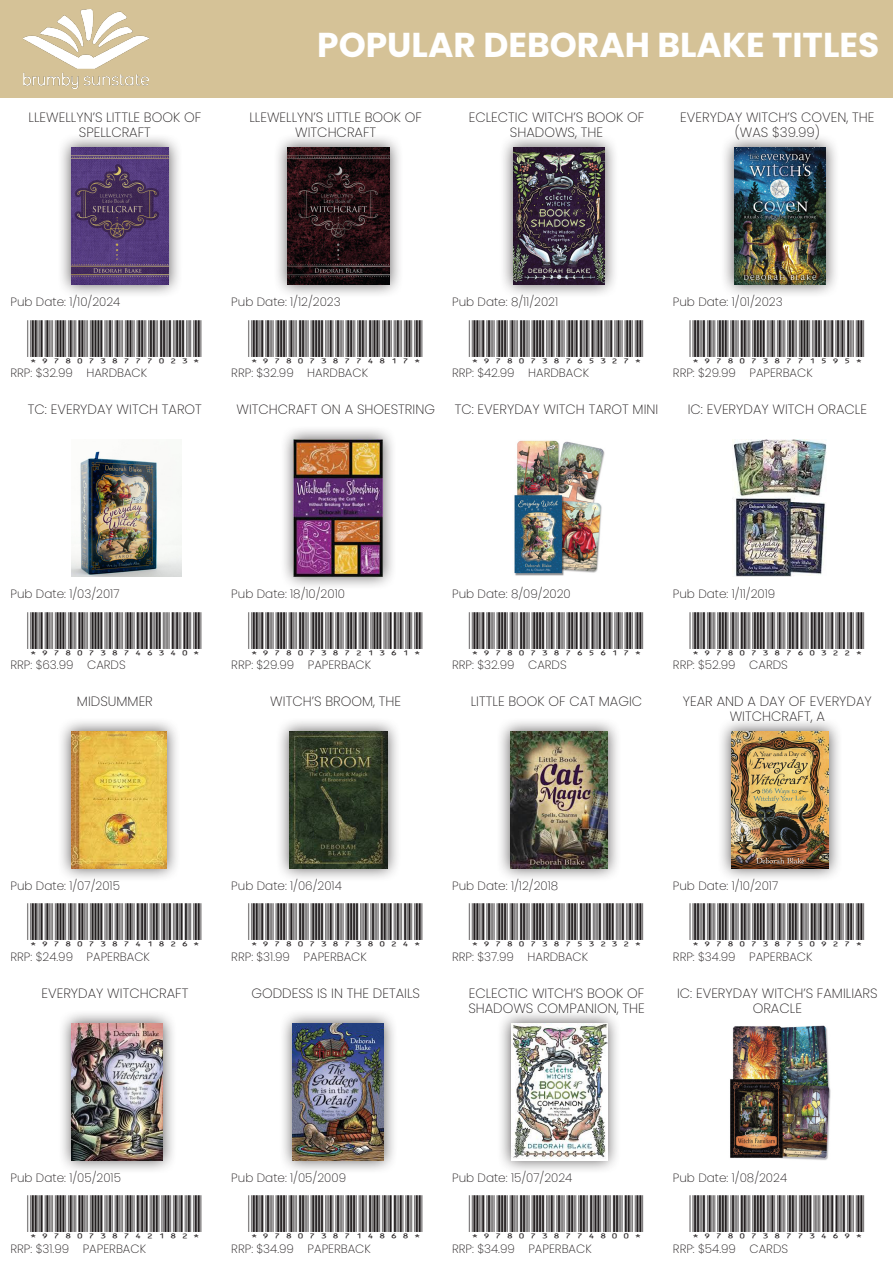
<style>
.page{position:relative;width:893px;height:1263px;background:#fff}
.page>*{position:absolute;margin:0;border:0;box-sizing:border-box;transform-origin:0 0}
.t1{font:700 34.5px "Poppins";color:#fff}
._1_Book_Title{font:200 13.5px/15px "Poppins";color:#231f20;text-align:center}
._2_Book_Info{font:200 12px "Poppins";color:#231f20}
.t2{font:12px "IDAHC39 M Code 39 Barcode";color:#231f20}
</style>
<div class="page">
<div style="left:0;top:0;width:893px;height:98px;background:#d5c297"></div>
<img style="left:24px;top:9px;width:124px;height:79px">
<div style="left:57px;top:133px;width:126px;height:165px;background:#231f20;opacity:.75"></div>
<img style="left:71px;top:147px;width:98px;height:137px">
<div style="left:273px;top:133px;width:131px;height:165px;background:#231f20;opacity:.75"></div>
<img style="left:287px;top:147px;width:102px;height:137px">
<div style="left:499px;top:133px;width:120px;height:165px;background:#231f20;opacity:.75"></div>
<img style="left:513px;top:147px;width:92px;height:137px">
<div style="left:720px;top:133px;width:120px;height:165px;background:#231f20;opacity:.75"></div>
<img style="left:734px;top:147px;width:91px;height:137px">
<img style="left:71px;top:451px;width:111px;height:125px">
<div style="left:279px;top:425px;width:118px;height:165px;background:#231f20;opacity:.75"></div>
<img style="left:294px;top:439px;width:89px;height:137px">
<img style="left:514px;top:440px;width:91px;height:136px">
<img style="left:732px;top:439px;width:95px;height:137px">
<div style="left:57px;top:717px;width:124px;height:165px;background:#231f20;opacity:.75"></div>
<img style="left:71px;top:731px;width:95px;height:137px">
<div style="left:275px;top:717px;width:126px;height:165px;background:#231f20;opacity:.75"></div>
<img style="left:289px;top:731px;width:98px;height:137px">
<div style="left:496px;top:717px;width:126px;height:165px;background:#231f20;opacity:.75"></div>
<img style="left:510px;top:731px;width:98px;height:137px">
<div style="left:717px;top:717px;width:126px;height:165px;background:#231f20;opacity:.75"></div>
<img style="left:731px;top:731px;width:98px;height:137px">
<div style="left:58px;top:1009px;width:119px;height:165px;background:#231f20;opacity:.75"></div>
<img style="left:72px;top:1023px;width:91px;height:137px">
<div style="left:278px;top:1009px;width:120px;height:165px;background:#231f20;opacity:.75"></div>
<img style="left:293px;top:1023px;width:91px;height:137px">
<div style="left:497px;top:1009px;width:124px;height:165px;background:#231f20;opacity:.75"></div>
<img style="left:511px;top:1023px;width:96px;height:137px">
<img style="left:730px;top:1025px;width:101px;height:135px">
<p class="_1_Book_Title" style="left:29px;top:110px;width:174px">LLEWELLYN’S LITTLE BOOK OF<br>SPELLCRAFT</p>
<h1 class="t1" style="left:317px;top:25px;width:564px">POPULAR DEBORAH BLAKE TITLES</h1>
<p class="_1_Book_Title" style="left:249px;top:110px;width:174px">LLEWELLYN’S LITTLE BOOK OF<br>WITCHCRAFT</p>
<p class="_1_Book_Title" style="left:469px;top:110px;width:177px">ECLECTIC WITCH’S BOOK OF<br>SHADOWS, THE</p>
<p class="_1_Book_Title" style="left:680px;top:110px;width:196px">EVERYDAY WITCH’S COVEN, THE (WAS $39.99)</p>
<p class="_2_Book_Info" style="left:10px;top:295px;width:111px">Pub Date: 1/10/2024</p>
<p class="_2_Book_Info" style="left:231px;top:295px;width:111px">Pub Date: 1/12/2023</p>
<p class="_2_Book_Info" style="left:452px;top:295px;width:108px">Pub Date: 8/11/2021</p>
<p class="_2_Book_Info" style="left:673px;top:295px;width:111px">Pub Date: 1/01/2023</p>
<p class="_2_Book_Info" style="left:10px;top:366px;width:138px">RRP: $32.99 HARDBACK</p>
<p class="_2_Book_Info" style="left:231px;top:366px;width:138px">RRP: $32.99 HARDBACK</p>
<p class="_2_Book_Info" style="left:452px;top:366px;width:138px">RRP: $42.99 HARDBACK</p>
<p class="_2_Book_Info" style="left:673px;top:366px;width:141px">RRP: $29.99 PAPERBACK</p>
<p class="_1_Book_Title" style="left:28px;top:402px;width:176px">TC: EVERYDAY WITCH TAROT</p>
<p class="_1_Book_Title" style="left:236px;top:402px;width:200px">WITCHCRAFT ON A SHOESTRING</p>
<p class="_1_Book_Title" style="left:455px;top:402px;width:205px">TC: EVERYDAY WITCH TAROT MINI</p>
<p class="_1_Book_Title" style="left:688px;top:402px;width:181px">IC: EVERYDAY WITCH ORACLE</p>
<p class="_2_Book_Info" style="left:10px;top:586px;width:111px">Pub Date: 1/03/2017</p>
<p class="_2_Book_Info" style="left:231px;top:586px;width:115px">Pub Date: 18/10/2010</p>
<p class="_2_Book_Info" style="left:452px;top:586px;width:120px">Pub Date: 8/09/2020</p>
<p class="_2_Book_Info" style="left:673px;top:586px;width:104px">Pub Date: 1/11/2019</p>
<p class="t2" style="left:97px;top:637px;width:83px">✓ ✔✓✔</p>
<p class="_2_Book_Info" style="left:10px;top:658px;width:117px">RRP: $63.99 CARDS</p>
<p class="_2_Book_Info" style="left:231px;top:658px;width:141px">RRP: $29.99 PAPERBACK</p>
<p class="_2_Book_Info" style="left:452px;top:658px;width:116px">RRP: $32.99 CARDS</p>
<p class="_2_Book_Info" style="left:673px;top:658px;width:116px">RRP: $52.99 CARDS</p>
<p class="_1_Book_Title" style="left:77px;top:694px;width:77px">MIDSUMMER</p>
<p class="_1_Book_Title" style="left:270px;top:694px;width:132px">WITCH’S BROOM, THE</p>
<p class="_1_Book_Title" style="left:471px;top:694px;width:173px">LITTLE BOOK OF CAT MAGIC</p>
<p class="_1_Book_Title" style="left:683px;top:694px;width:190px">YEAR AND A DAY OF EVERYDAY<br>WITCHCRAFT, A</p>
<p class="_2_Book_Info" style="left:10px;top:878px;width:111px">Pub Date: 1/07/2015</p>
<p class="_2_Book_Info" style="left:231px;top:878px;width:112px">Pub Date: 1/06/2014</p>
<p class="_2_Book_Info" style="left:452px;top:878px;width:108px">Pub Date: 1/12/2018</p>
<p class="_2_Book_Info" style="left:673px;top:878px;width:107px">Pub Date: 1/10/2017</p>
<p class="_2_Book_Info" style="left:10px;top:950px;width:141px">RRP: $24.99 PAPERBACK</p>
<p class="_2_Book_Info" style="left:231px;top:950px;width:137px">RRP: $31.99 PAPERBACK</p>
<p class="_2_Book_Info" style="left:452px;top:950px;width:138px">RRP: $37.99 HARDBACK</p>
<p class="_2_Book_Info" style="left:673px;top:950px;width:141px">RRP: $34.99 PAPERBACK</p>
<p class="_1_Book_Title" style="left:41px;top:986px;width:148px">EVERYDAY WITCHCRAFT</p>
<p class="_1_Book_Title" style="left:251px;top:986px;width:170px">GODDESS IS IN THE DETAILS</p>
<p class="_1_Book_Title" style="left:468px;top:986px;width:178px;text-align:left">ECLECTIC WITCH’S BOOK OF<br>SHADOWS COMPANION, THE</p>
<p class="_1_Book_Title" style="left:677px;top:986px;width:202px">IC: EVERYDAY WITCH’S FAMILIARS<br>ORACLE</p>
<p class="_2_Book_Info" style="left:10px;top:1170px;width:112px">Pub Date: 1/05/2015</p>
<p class="_2_Book_Info" style="left:10px;top:1241px;width:137px">RRP: $31.99 PAPERBACK</p>
<p class="_2_Book_Info" style="left:231px;top:1170px;width:116px">Pub Date: 1/05/2009</p>
<p class="_2_Book_Info" style="left:231px;top:1241px;width:141px">RRP: $34.99 PAPERBACK</p>
<p class="_2_Book_Info" style="left:452px;top:1170px;width:122px">Pub Date: 15/07/2024</p>
<p class="_2_Book_Info" style="left:452px;top:1241px;width:141px">RRP: $34.99 PAPERBACK</p>
<p class="_2_Book_Info" style="left:673px;top:1170px;width:116px">Pub Date: 1/08/2024</p>
<p class="_2_Book_Info" style="left:673px;top:1241px;width:117px">RRP: $54.99 CARDS</p>
</div>
